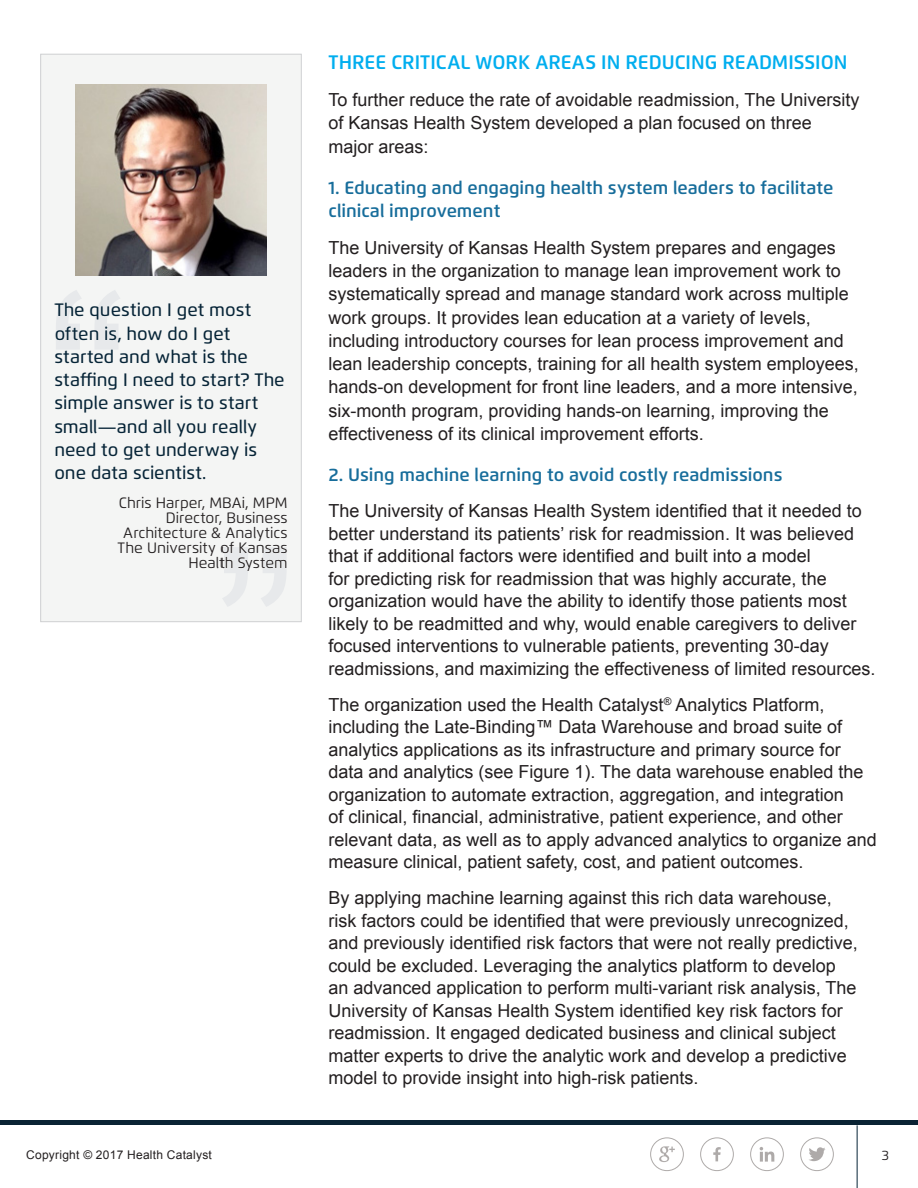
<style>
.page{position:relative;width:918px;height:1188px;background:#fff}
.page>*{position:absolute;margin:0;border:0;box-sizing:border-box;transform-origin:0 0}
.Section_Title{font:600 19.5px "Flexo";color:#00aeef}
.Body_Copy{font:18px/22.5px "Arial";color:#231f20}
.Quotation_body_copy{font:500 18px/23.2px "Flexo";color:#062437}
.Subhead{font:600 18px/23.2px "Flexo";color:#176d9b}
.Quotation_attributio{font:15px/15px "Flexo";color:#231f20;text-align:right}
.t1{font:13.5px "Flexo";color:#231f20}
.t2{font:12px "Arial";letter-spacing:.02em;color:#231f20}
</style>
<div class="page">
<svg style="left:659px;top:1146px;width:16px;height:16px"></svg>
<div style="left:650px;top:1137px;width:34px;height:34px;border:1px solid #aeaaa9;border-radius:50%"></div>
<hr style="left:857px;top:1125px;width:1px;height:63px;background:#062437">
<div style="left:0;top:1120px;width:918px;height:5px;background:#0a2334"></div>
<svg style="left:809px;top:1147px;width:17px;height:14px"></svg>
<div style="left:800px;top:1137px;width:34px;height:34px;border:1px solid #aeaaa9;border-radius:50%"></div>
<svg style="left:713px;top:1147px;width:8px;height:14px"></svg>
<div style="left:700px;top:1137px;width:34px;height:34px;border:1px solid #aeaaa9;border-radius:50%"></div>
<svg style="left:760px;top:1147px;width:14px;height:15px"></svg>
<div style="left:750px;top:1137px;width:34px;height:34px;border:1px solid #aeaaa9;border-radius:50%"></div>
<div style="left:41px;top:54px;width:260px;height:568px;background:#f4f5f4"></div>
<div style="left:40px;top:54px;width:262px;height:568px;border:1px solid #cfd0d2"></div>
<svg style="left:56px;top:290px;width:64px;height:59px"></svg>
<svg style="left:223px;top:547px;width:63px;height:59px"></svg>
<img style="left:76px;top:84px;width:190px;height:191px">
<p class="Quotation_body_copy" style="left:54px;top:298px;width:232px">The question I get most often is, how do I get started and what is the staffing I need to start? The simple answer is to start small—and all you really need to get underway is one data scientist.</p>
<p class="Quotation_attributio" style="left:118px;top:495px;width:171px">Chris Harper, MBAi, MPM<br>Director, Business<br>Architecture &amp; Analytics<br>The University of Kansas<br>Health System</p>
<p class="Section_Title" style="left:328px;top:51px;width:521px">THREE CRITICAL WORK AREAS IN REDUCING READMISSION</p>
<p class="Body_Copy" style="left:328px;top:88px;width:532px;line-height:23.2px">To further reduce the rate of avoidable readmission, The University of Kansas Health System developed a plan focused on three major areas:</p>
<p class="Subhead" style="left:328px;top:176px;width:507px">1. Educating and engaging health system leaders to facilitate clinical improvement</p>
<p class="Body_Copy" style="left:328px;top:236px;width:532px;line-height:23.2px">The University of Kansas Health System prepares and engages leaders in the organization to manage lean improvement work to systematically spread and manage standard work across multiple work groups. It provides lean education at a variety of levels, including introductory courses for lean process improvement and lean leadership concepts, training for all health system employees, hands-on development for front line leaders, and a more intensive, six-month program, providing hands-on learning, improving the effectiveness of its clinical improvement efforts.</p>
<p class="Subhead" style="left:328px;top:463px;width:455px">2. Using machine learning to avoid costly readmissions</p>
<p class="Body_Copy" style="left:328px;top:500px;width:548px">The University of Kansas Health System identified that it needed to better understand its patients’ risk for readmission. It was believed that if additional factors were identified and built into a model<br>for predicting risk for readmission that was highly accurate, the organization would have the ability to identify those patients most likely to be readmitted and why, would enable caregivers to deliver focused interventions to vulnerable patients, preventing 30-day readmissions, and maximizing the effectiveness of limited resources.</p>
<p class="Body_Copy" style="left:328px;top:693px;width:550px">The organization used the Health Catalyst<sup>®</sup> Analytics Platform, including the Late-Binding™ Data Warehouse and broad suite of analytics applications as its infrastructure and primary source for data and analytics (see Figure 1). The data warehouse enabled the organization to automate extraction, aggregation, and integration<br>of clinical, financial, administrative, patient experience, and other relevant data, as well as to apply advanced analytics to organize and measure clinical, patient safety, cost, and patient outcomes.</p>
<p class="Body_Copy" style="left:328px;top:887px;width:531px">By applying machine learning against this rich data warehouse, risk factors could be identified that were previously unrecognized, and previously identified risk factors that were not really predictive, could be excluded. Leveraging the analytics platform to develop an advanced application to perform multi-variant risk analysis, The University of Kansas Health System identified key risk factors for readmission. It engaged dedicated business and clinical subject matter experts to drive the analytic work and develop a predictive model to provide insight into high-risk patients.</p>
<p class="t2" style="left:26px;top:1147px;width:187px">Copyright © 2017 Health Catalyst</p>
<p class="t1" style="left:882px;top:1147px;width:9px">3</p>
</div>
